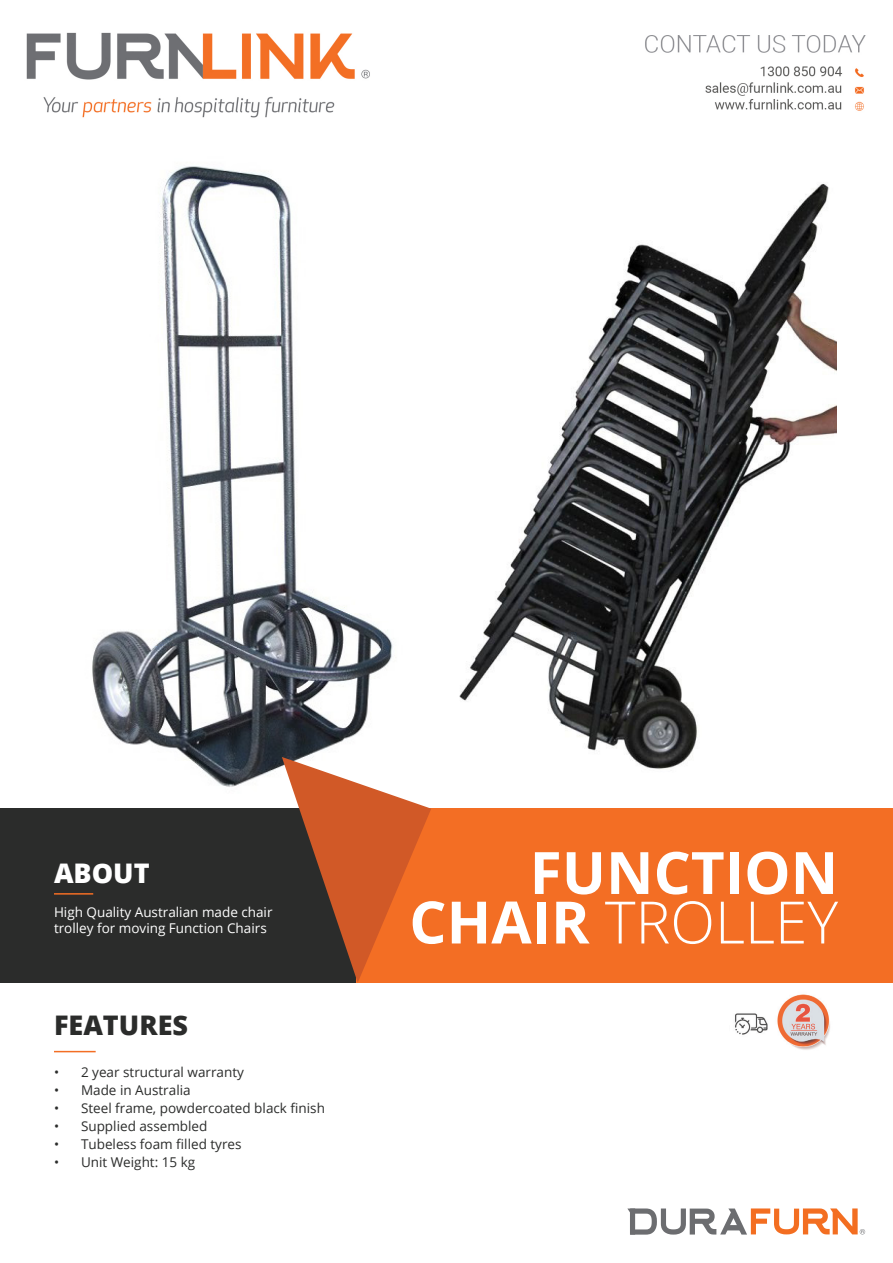
<style>
.page{position:relative;width:893px;height:1263px;background:#fff}
.page>*{position:absolute;margin:0;border:0;box-sizing:border-box;transform-origin:0 0}
.t1{font:700 58.5px/49.5px "Open Sans";color:#fff;text-align:right}
.t2{font:800 27px "Open Sans";color:#2b2c2b}
.t3{font:800 27px "Open Sans";color:#fff}
.t4{font:13.5px "Open Sans";color:#2b2c2b}
.t5{font:13.5px/16.2px "Open Sans";color:#fff}
.s1{font-weight:300}
</style>
<div class="page">
<hr style="left:54px;top:1051px;width:42px;height:1px;background:#f36e24">
<svg style="left:627px;top:1208px;width:238px;height:26px"></svg>
<div style="left:0;top:809px;width:893px;height:174px;background:#2b2c2b"></div>
<div style="left:357px;top:809px;width:536px;height:174px;background:#f36e24"></div>
<img style="left:92px;top:166px;width:301px;height:621px">
<svg style="left:282px;top:757px;width:149px;height:226px"></svg>
<hr style="left:54px;top:893px;width:39px;height:1px;background:#f36e24">
<img style="left:777px;top:994px;width:53px;height:56px">
<img style="left:735px;top:1013px;width:33px;height:22px">
<img style="left:459px;top:183px;width:378px;height:586px">
<img style="left:26px;top:32px;width:840px;height:86px">
<p class="t3" style="left:54px;top:852px;width:97px">ABOUT</p>
<p class="t5" style="left:54px;top:903px;width:220px">High Quality Australian made chair trolley for moving Function Chairs</p>
<p class="t2" style="left:54px;top:1004px;width:136px">FEATURES</p>
<p class="t4" style="left:54px;top:1062px;width:191px">• 2 year structural warranty</p>
<p class="t4" style="left:54px;top:1080px;width:138px">• Made in Australia</p>
<p class="t4" style="left:54px;top:1098px;width:272px">• Steel frame, powdercoated black finish</p>
<p class="t4" style="left:54px;top:1116px;width:155px">• Supplied assembled</p>
<p class="t4" style="left:54px;top:1134px;width:189px">• Tubeless foam filled tyres</p>
<p class="t4" style="left:54px;top:1152px;width:143px">• Unit Weight: 15 kg</p>
<p class="t1" style="left:409px;top:846px;width:430px">FUNCTION<br>CHAIR <span class="s1">TROLLEY</span></p>
</div>
